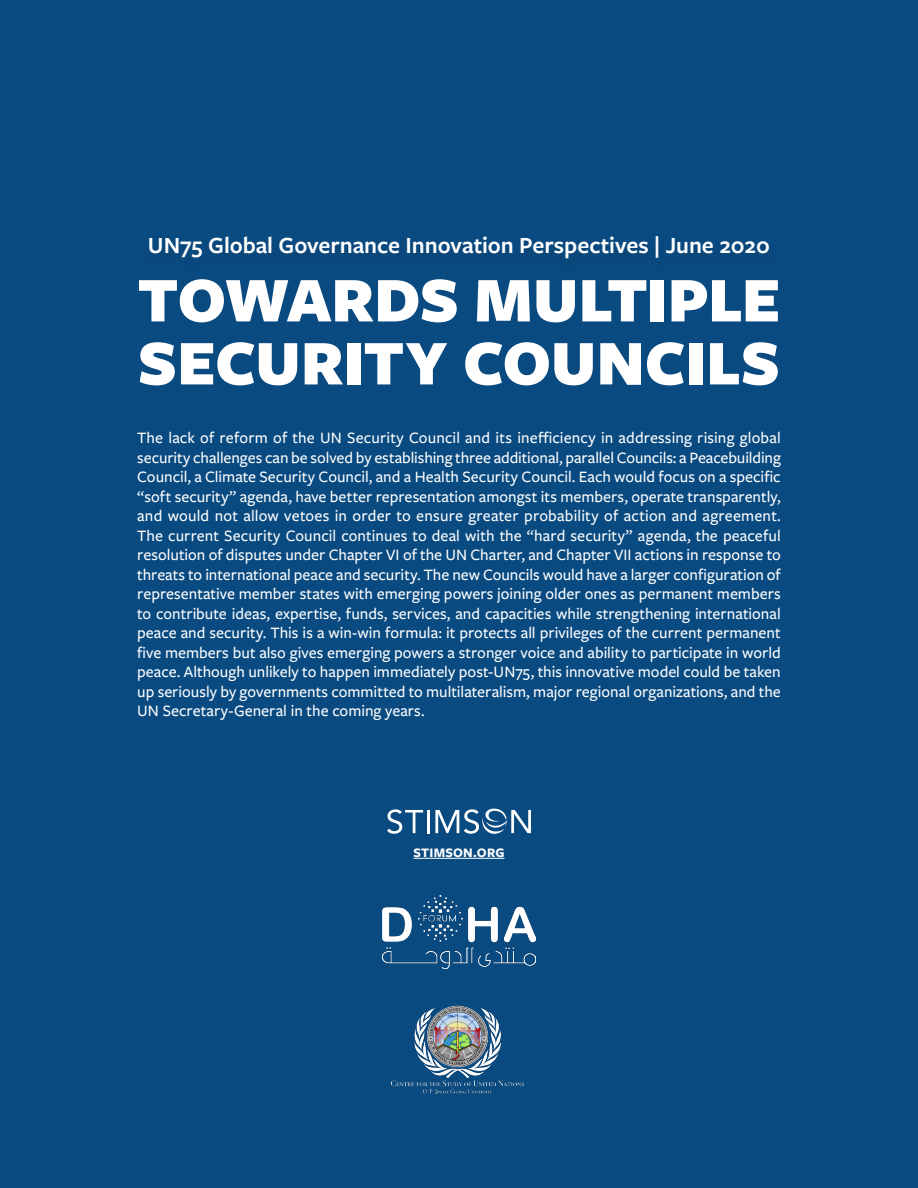
<style>
.page{position:relative;width:918px;height:1188px;background:#094a81}
.page>*{position:absolute;margin:0;border:0;box-sizing:border-box;transform-origin:0 0}
.t1{font:900 66px/63px "Freight Sans Pro";letter-spacing:-.005em;color:#fff}
.t2{font:600 24px "Freight Sans Pro";letter-spacing:-.005em;color:#fff}
.H1_-_Chapter_Heading{font:500 16.5px/19.5px "Freight Sans Pro";color:#fff;text-align:justify}
.t3{font:700 13.5px "Freight Sans Pro";letter-spacing:.015em;color:#fff}
</style>
<div class="page">
<img style="left:391px;top:1005px;width:133px;height:89px">
<img style="left:383px;top:895px;width:152px;height:74px">
<hr style="left:413px;top:858px;width:92px;height:1px;background:#fff">
<svg style="left:387px;top:809px;width:36px;height:25px"></svg>
<hr style="left:427px;top:810px;width:2px;height:23px;background:#fff">
<svg style="left:435px;top:809px;width:96px;height:25px"></svg>
<p class="t2" style="left:148px;top:229px;width:624px">UN75 Global Governance Innovation Perspectives | June 2020</p>
<p class="t1" style="left:137px;top:266px;width:645px">TOWARDS MULTIPLE<br>SECURITY COUNCILS</p>
<p class="H1_-_Chapter_Heading" style="left:137px;top:428px;width:645px">The lack of reform of the UN Security Council and its inefficiency in addressing rising global security challenges can be solved by establishing three additional, parallel Councils: a Peacebuilding Council, a Climate Security Council, and a Health Security Council. Each would focus on a specific “soft security” agenda, have better representation amongst its members, operate transparently, and would not allow vetoes in order to ensure greater probability of action and agreement.<br>The current Security Council continues to deal with the “hard security” agenda, the peaceful resolution of disputes under Chapter VI of the UN Charter, and Chapter VII actions in response to threats to international peace and security. The new Councils would have a larger configuration of representative member states with emerging powers joining older ones as permanent members to contribute ideas, expertise, funds, services, and capacities while strengthening international peace and security. This is a win-win formula: it protects all privileges of the current permanent five members but also gives emerging powers a stronger voice and ability to participate in world peace. Although unlikely to happen immediately post-UN75, this innovative model could be taken up seriously by governments committed to multilateralism, major regional organizations, and the UN Secretary-General in the coming years.</p>
<h4 class="t3" style="left:413px;top:843px;width:93px">STIMSON.ORG</h4>
</div>
